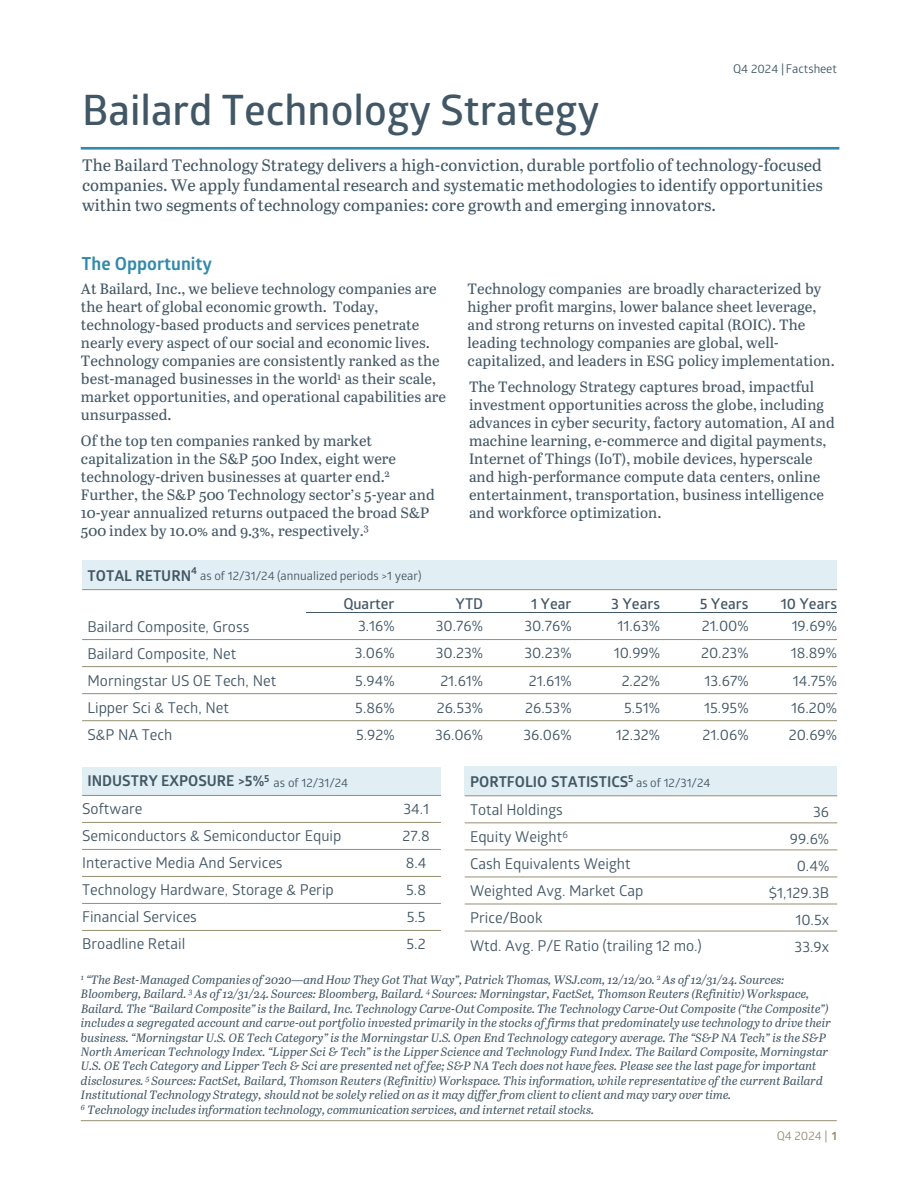
<style>
.page{position:relative;width:918px;height:1188px;background:#fff}
.page>*{position:absolute;margin:0;border:0;box-sizing:border-box;transform-origin:0 0}
.t1{font:600 42px "Glober";color:#425765}
.t2{font:700 18px "Glober";color:#328aab}
.t3{font:16.5px/19.8px "Abril Text";color:#425765;text-align:justify}
.t4{font:15px/18px "Abril Text";color:#425765}
.t5{font:15px "Glober";color:#425765}
.t6{font:700 15px "Glober";color:#425765}
.t7{font:600 15px "Glober";letter-spacing:.005em;color:#425765}
.t8{font:italic 12px/14.4px "Abril Text";color:#425765}
.t9{font:12px "Glober";color:#425765}
.t10{font:12px "Glober";color:#3f5765}
.t11{font:12px "Glober";color:#978f73}
.s1{font-weight:400;font-size:12px}
.s2{font-weight:700}
</style>
<div class="page">
<hr style="left:81px;top:1120px;width:756px;height:1px;background:#978f73">
<hr style="left:81px;top:147px;width:758px;height:3px;background:#328aab">
<div style="left:82px;top:560px;width:755px;height:30px;background:#e1eef3"></div>
<hr style="left:82px;top:589px;width:755px;height:1px;background:#969072">
<hr style="left:306px;top:612px;width:531px;height:1px;background:#425765">
<hr style="left:82px;top:639px;width:755px;height:1px;background:#969072">
<hr style="left:82px;top:666px;width:755px;height:1px;background:#969072">
<hr style="left:82px;top:693px;width:755px;height:1px;background:#969072">
<hr style="left:82px;top:720px;width:755px;height:1px;background:#969072">
<div style="left:82px;top:767px;width:359px;height:28px;background:#e1eef3"></div>
<hr style="left:82px;top:795px;width:359px;height:1px;background:#969072">
<hr style="left:82px;top:822px;width:359px;height:1px;background:#969072">
<hr style="left:82px;top:849px;width:359px;height:1px;background:#969072">
<hr style="left:82px;top:876px;width:359px;height:1px;background:#969072">
<hr style="left:82px;top:903px;width:359px;height:1px;background:#969072">
<hr style="left:82px;top:930px;width:359px;height:1px;background:#969072">
<div style="left:465px;top:767px;width:372px;height:29px;background:#e1eef3"></div>
<hr style="left:465px;top:795px;width:372px;height:1px;background:#969072">
<hr style="left:465px;top:822px;width:372px;height:1px;background:#969072">
<hr style="left:465px;top:850px;width:372px;height:1px;background:#969072">
<hr style="left:465px;top:877px;width:372px;height:1px;background:#969072">
<hr style="left:465px;top:904px;width:372px;height:1px;background:#969072">
<hr style="left:465px;top:931px;width:372px;height:1px;background:#969072">
<h1 class="t1" style="left:82px;top:80px;width:519px">Bailard Technology Strategy</h1>
<p class="t10" style="left:733px;top:60px;width:105px">Q4 2024 |Factsheet</p>
<p class="t3" style="left:82px;top:155px;width:742px">The Bailard Technology Strategy delivers a high-conviction, durable portfolio of technology-focused companies. We apply fundamental research and systematic methodologies to identify opportunities within two segments of technology companies: core growth and emerging innovators.</p>
<p class="t2" style="left:82px;top:251px;width:132px">The Opportunity</p>
<p class="t4" style="left:81px;top:279px;width:367px">At Bailard, Inc., we believe technology companies are the heart of global economic growth. Today, technology-based products and services penetrate nearly every aspect of our social and economic lives.<br>Technology companies are consistently ranked as the best-managed businesses in the world<sup>1</sup> as their scale, market opportunities, and operational capabilities are unsurpassed.</p>
<p class="t4" style="left:81px;top:431px;width:355px">Of the top ten companies ranked by market capitalization in the S&amp;P 500 Index, eight were technology-driven businesses at quarter end.<sup>2<br></sup>Further, the S&amp;P 500 Technology sector’s 5-year and 10-year annualized returns outpaced the broad S&amp;P 500 index by 10.0% and 9.3%, respectively.<sup>3</sup></p>
<p class="t4" style="left:468px;top:279px;width:369px">Technology companies are broadly characterized by higher profit margins, lower balance sheet leverage, and strong returns on invested capital (ROIC). The leading technology companies are global, well&shy;capitalized, and leaders in ESG policy implementation.</p>
<p class="t4" style="left:469px;top:377px;width:367px">The Technology Strategy captures broad, impactful investment opportunities across the globe, including advances in cyber security, factory automation, AI and machine learning, e-commerce and digital payments, Internet of Things (IoT), mobile devices, hyperscale and high-performance compute data centers, online entertainment, transportation, business intelligence and workforce optimization.</p>
<p class="t6" style="left:88px;top:565px;width:111px">TOTAL RETURN<sup>4</sup></p>
<p class="t9" style="left:200px;top:567px;width:223px">as of 12/31/24 (annualized periods &gt;1 year)</p>
<p class="t7" style="left:343px;top:593px;width:53px">Quarter</p>
<p class="t7" style="left:456px;top:593px;width:29px">YTD</p>
<p class="t7" style="left:531px;top:593px;width:42px">1 Year</p>
<p class="t7" style="left:611px;top:593px;width:50px">3 Years</p>
<p class="t7" style="left:700px;top:593px;width:50px">5 Years</p>
<p class="t7" style="left:781px;top:593px;width:58px">10 Years</p>
<p class="t5" style="left:88px;top:616px;width:163px">Bailard Composite, Gross</p>
<p class="t5" style="left:358px;top:616px;width:38px">3.16%</p>
<p class="t5" style="left:436px;top:616px;width:49px">30.76%</p>
<p class="t5" style="left:524px;top:616px;width:49px">30.76%</p>
<p class="t5" style="left:618px;top:616px;width:44px">11.63%</p>
<p class="t5" style="left:702px;top:616px;width:48px">21.00%</p>
<p class="t5" style="left:792px;top:616px;width:47px">19.69%</p>
<p class="t5" style="left:88px;top:643px;width:150px">Bailard Composite, Net</p>
<p class="t5" style="left:355px;top:643px;width:41px">3.06%</p>
<p class="t5" style="left:436px;top:643px;width:49px">30.23%</p>
<p class="t5" style="left:524px;top:643px;width:49px">30.23%</p>
<p class="t5" style="left:614px;top:643px;width:48px">10.99%</p>
<p class="t5" style="left:701px;top:643px;width:49px">20.23%</p>
<p class="t5" style="left:791px;top:643px;width:48px">18.89%</p>
<p class="t5" style="left:88px;top:670px;width:190px">Morningstar US OE Tech, Net</p>
<p class="t5" style="left:355px;top:670px;width:41px">5.94%</p>
<p class="t5" style="left:440px;top:670px;width:44px">21.61%</p>
<p class="t5" style="left:529px;top:670px;width:44px">21.61%</p>
<p class="t5" style="left:622px;top:670px;width:40px">2.22%</p>
<p class="t5" style="left:705px;top:670px;width:46px">13.67%</p>
<p class="t5" style="left:793px;top:670px;width:46px">14.75%</p>
<p class="t5" style="left:88px;top:697px;width:143px">Lipper Sci &amp; Tech, Net</p>
<p class="t5" style="left:355px;top:697px;width:41px">5.86%</p>
<p class="t5" style="left:437px;top:697px;width:48px">26.53%</p>
<p class="t5" style="left:525px;top:697px;width:48px">26.53%</p>
<p class="t5" style="left:624px;top:697px;width:38px">5.51%</p>
<p class="t5" style="left:704px;top:697px;width:46px">15.95%</p>
<p class="t5" style="left:791px;top:697px;width:47px">16.20%</p>
<p class="t5" style="left:88px;top:724px;width:86px">S&amp;P NA Tech</p>
<p class="t5" style="left:356px;top:724px;width:40px">5.92%</p>
<p class="t5" style="left:435px;top:724px;width:50px">36.06%</p>
<p class="t5" style="left:524px;top:724px;width:50px">36.06%</p>
<p class="t5" style="left:616px;top:724px;width:46px">12.32%</p>
<p class="t5" style="left:703px;top:724px;width:47px">21.06%</p>
<p class="t5" style="left:789px;top:724px;width:50px">20.69%</p>
<p class="t6" style="left:88px;top:770px;width:262px">INDUSTRY EXPOSURE &gt;5%<sup>5</sup> <span class="s1">as of 12/31/24</span></p>
<p class="t5" style="left:82px;top:799px;width:62px">Software</p>
<p class="t5" style="left:403px;top:799px;width:27px">34.1</p>
<p class="t5" style="left:82px;top:826px;width:261px">Semiconductors &amp; Semiconductor Equip</p>
<p class="t5" style="left:402px;top:826px;width:29px">27.8</p>
<p class="t5" style="left:82px;top:853px;width:202px">Interactive Media And Services</p>
<p class="t5" style="left:406px;top:853px;width:22px">8.4</p>
<p class="t5" style="left:82px;top:880px;width:253px">Technology Hardware, Storage &amp; Perip</p>
<p class="t5" style="left:406px;top:880px;width:21px">5.8</p>
<p class="t5" style="left:82px;top:907px;width:116px">Financial Services</p>
<p class="t5" style="left:407px;top:907px;width:20px">5.5</p>
<p class="t5" style="left:82px;top:934px;width:105px">Broadline Retail</p>
<p class="t5" style="left:407px;top:934px;width:21px">5.2</p>
<p class="t6" style="left:470px;top:771px;width:242px">PORTFOLIO STATISTICS<sup>5</sup> <span class="s1">as of 12/31/24</span></p>
<p class="t5" style="left:470px;top:800px;width:94px">Total Holdings</p>
<p class="t5" style="left:813px;top:801px;width:17px">36</p>
<p class="t5" style="left:470px;top:827px;width:99px">Equity Weight<sup>6</sup></p>
<p class="t5" style="left:790px;top:828px;width:41px">99.6%</p>
<p class="t5" style="left:470px;top:854px;width:162px">Cash Equivalents Weight</p>
<p class="t5" style="left:797px;top:855px;width:34px">0.4%</p>
<p class="t5" style="left:470px;top:881px;width:175px">Weighted Avg. Market Cap</p>
<p class="t5" style="left:769px;top:882px;width:62px">$1,129.3B</p>
<p class="t5" style="left:470px;top:908px;width:74px">Price/Book</p>
<p class="t5" style="left:795px;top:909px;width:35px">10.5x</p>
<p class="t5" style="left:470px;top:935px;width:233px">Wtd. Avg. P/E Ratio (trailing 12 mo.)</p>
<p class="t5" style="left:795px;top:936px;width:36px">33.9x</p>
<p class="t8" style="left:81px;top:972px;width:752px"><sup>1</sup> “The Best-Managed Companies of 2020—and How They Got That Way”, Patrick Thomas, WSJ.com, 12/12/20. <sup>2</sup> As of 12/31/24. Sources:<br>Bloomberg, Bailard. <sup>3</sup> As of 12/31/24. Sources: Bloomberg, Bailard. <sup>4</sup> Sources: Morningstar, FactSet, Thomson Reuters (Refinitiv) Workspace, Bailard. The “Bailard Composite” is the Bailard, Inc. Technology Carve-Out Composite. The Technology Carve-Out Composite (“the Composite”) includes a segregated account and carve-out portfolio invested primarily in the stocks of firms that predominately use technology to drive their business. “Morningstar U.S. OE Tech Category” is the Morningstar U.S. Open End Technology category average. The “S&amp;P NA Tech” is the S&amp;P North American Technology Index. “Lipper Sci &amp; Tech” is the Lipper Science and Technology Fund Index. The Bailard Composite, Morningstar U.S. OE Tech Category and Lipper Tech &amp; Sci are presented net of fee; S&amp;P NA Tech does not have fees. Please see the last page for important disclosures. <sup>5</sup> Sources: FactSet, Bailard, Thomson Reuters (Refinitiv) Workspace. This information, while representative of the current Bailard Institutional Technology Strategy, should not be solely relied on as it may differ from client to client and may vary over time.<br><sup>6</sup> Technology includes information technology, communication services, and internet retail stocks.</p>
<p class="t11" style="left:777px;top:1128px;width:62px">Q4 2024 | <span class="s2">1</span></p>
</div>
